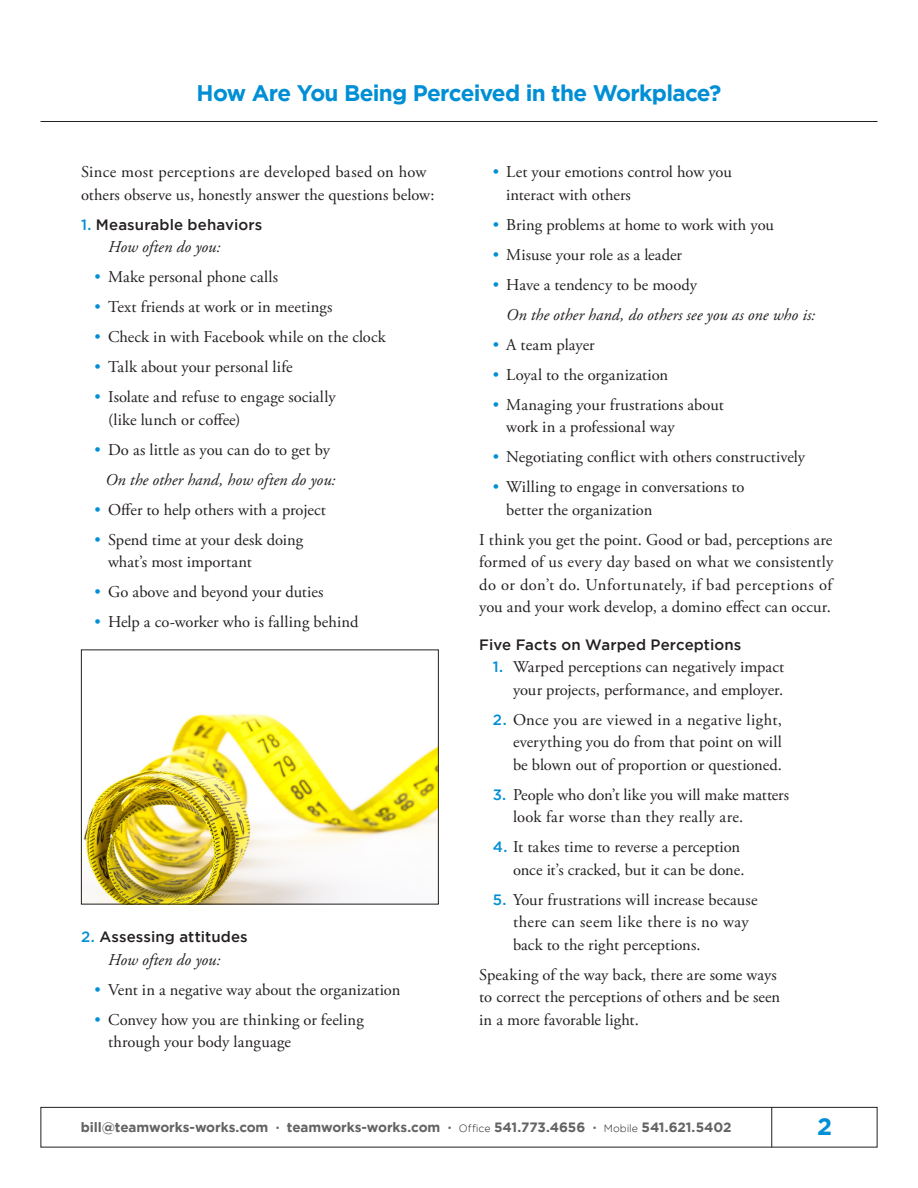
<style>
.page{position:relative;width:918px;height:1188px;background:#fff}
.page>*{position:absolute;margin:0;border:0;box-sizing:border-box;transform-origin:0 0}
.page_numbers{font:700 24px "Gotham";color:#008fd5}
.t1{font:700 22.5px "Gotham";letter-spacing:-.03em;color:#008fd5}
.body_copy{font:16.5px/22.5px "Adobe Garamond Pro";letter-spacing:.005em;color:#231f20}
.body_copy-2{font:italic 16.5px "Adobe Garamond Pro";letter-spacing:.005em;color:#231f20}
.subhead{font:16.5px/22.5px "Adobe Garamond Pro";letter-spacing:.01em;color:#231f20}
.subhead-2{font:500 15px "Gotham";letter-spacing:.01em;color:#231f20}
.t2{font:700 13.5px "Gotham";letter-spacing:-.01em;color:#636366}
.s1{color:#008fd5}
.s2{font-family:"Gotham";font-weight:500;font-size:15px;color:#008fd5}
.s3{font-weight:300;font-size:10.5px;color:#231f20}
</style>
<div class="page">
<div style="left:40px;top:1107px;width:838px;height:41px;border:1px solid #231f20"></div>
<hr style="left:771px;top:1107px;width:1px;height:41px;background:#231f20">
<hr style="left:40px;top:121px;width:838px;height:1px;background:#231f20">
<img style="left:83px;top:714px;width:354px;height:188px">
<div style="left:81px;top:650px;width:358px;height:254px;border:1px solid #231f20"></div>
<h2 class="t1" style="left:197px;top:80px;width:526px">How Are You Being Perceived in the Workplace?</h2>
<p class="subhead" style="left:81px;top:161px;width:355px">Since most perceptions are developed based on how others observe us, honestly answer the questions below:</p>
<p class="subhead-2" style="left:81px;top:216px;width:183px"><span class="s1">1.</span> Measurable behaviors</p>
<p class="body_copy-2" style="left:108px;top:237px;width:114px">How often do you:</p>
<p class="body_copy" style="left:94px;top:266px;width:185px"><span class="s1">•</span> Make personal phone calls</p>
<p class="body_copy" style="left:94px;top:296px;width:239px"><span class="s1">•</span> Text friends at work or in meetings</p>
<p class="body_copy" style="left:94px;top:326px;width:293px"><span class="s1">•</span> Check in with Facebook while on the clock</p>
<p class="body_copy" style="left:94px;top:356px;width:200px"><span class="s1">•</span> Talk about your personal life</p>
<p class="body_copy" style="left:108px;top:386px;width:229px;text-indent:-14px"><span class="s1">•</span> Isolate and refuse to engage socially (like lunch or coffee)</p>
<p class="body_copy" style="left:94px;top:439px;width:237px"><span class="s1">•</span> Do as little as you can do to get by</p>
<p class="body_copy-2" style="left:105px;top:469px;width:232px">On the other hand, how often do you:</p>
<p class="body_copy" style="left:94px;top:499px;width:233px"><span class="s1">•</span> Offer to help others with a project</p>
<p class="body_copy" style="left:108px;top:529px;width:197px;text-indent:-14px"><span class="s1">•</span> Spend time at your desk doing what’s most important</p>
<p class="body_copy" style="left:94px;top:581px;width:231px"><span class="s1">•</span> Go above and beyond your duties</p>
<p class="body_copy" style="left:94px;top:611px;width:265px"><span class="s1">•</span> Help a co-worker who is falling behind</p>
<p class="subhead-2" style="left:81px;top:928px;width:168px"><span class="s1">2.</span> Assessing attitudes</p>
<p class="body_copy-2" style="left:108px;top:949px;width:114px">How often do you:</p>
<p class="body_copy" style="left:94px;top:979px;width:307px"><span class="s1">•</span> Vent in a negative way about the organization</p>
<p class="body_copy" style="left:108px;top:1009px;width:257px;text-indent:-14px"><span class="s1">•</span> Convey how you are thinking or feeling through your body language</p>
<p class="body_copy" style="left:506px;top:161px;width:227px;text-indent:-14px"><span class="s1">•</span> Let your emotions control how you interact with others</p>
<p class="body_copy" style="left:493px;top:214px;width:283px"><span class="s1">•</span> Bring problems at home to work with you</p>
<p class="body_copy" style="left:493px;top:244px;width:191px"><span class="s1">•</span> Misuse your role as a leader</p>
<p class="body_copy" style="left:493px;top:274px;width:206px"><span class="s1">•</span> Have a tendency to be moody</p>
<p class="body_copy-2" style="left:506px;top:304px;width:311px">On the other hand, do others see you as one who is:</p>
<p class="body_copy" style="left:493px;top:334px;width:103px"><span class="s1">•</span> A team player</p>
<p class="body_copy" style="left:493px;top:364px;width:177px"><span class="s1">•</span> Loyal to the organization</p>
<p class="body_copy" style="left:506px;top:394px;width:219px;text-indent:-14px"><span class="s1">•</span> Managing your frustrations about work in a professional way</p>
<p class="body_copy" style="left:493px;top:446px;width:314px"><span class="s1">•</span> Negotiating conflict with others constructively</p>
<p class="body_copy" style="left:506px;top:476px;width:240px;text-indent:-14px"><span class="s1">•</span> Willing to engage in conversations to better the organization</p>
<p class="body_copy" style="left:479px;top:529px;width:356px;text-align:justify">I think you get the point. Good or bad, perceptions are formed of us every day based on what we consistently do or don’t do. Unfortunately, if bad perceptions of you and your work develop, a domino effect can occur.</p>
<p class="subhead-2" style="left:479px;top:636px;width:264px">Five Facts on Warped Perceptions</p>
<p class="body_copy" style="left:493px;top:656px;width:293px;text-align:right"><span class="s2">1.</span> Warped perceptions can negatively impact your projects, performance, and employer.</p>
<p class="body_copy" style="left:513px;top:709px;width:271px;text-align:justify;text-indent:-20px"><span class="s2">2.</span> Once you are viewed in a negative light, everything you do from that point on will be blown out of proportion or questioned.</p>
<p class="body_copy" style="left:513px;top:784px;width:278px;text-indent:-20px"><span class="s2">3.</span> People who don’t like you will make matters look far worse than they really are.</p>
<p class="body_copy" style="left:493px;top:836px;width:253px;text-align:right"><span class="s2">4.</span> It takes time to reverse a perception once it’s cracked, but it can be done.</p>
<p class="body_copy" style="left:513px;top:889px;width:246px;text-indent:-20px"><span class="s2">5.</span> Your frustrations will increase because there can seem like there is no way back to the right perceptions.</p>
<p class="body_copy" style="left:479px;top:964px;width:303px">Speaking of the way back, there are some ways to correct the perceptions of others and be seen in a more favorable light.</p>
<p class="t2" style="left:81px;top:1120px;width:652px">bill@teamworks-works.com · teamworks-works.com · <span class="s3">Office</span> 541.773.4656 · <span class="s3">Mobile</span> 541.621.5402</p>
<p class="page_numbers" style="left:817px;top:1112px;width:16px">2</p>
</div>
